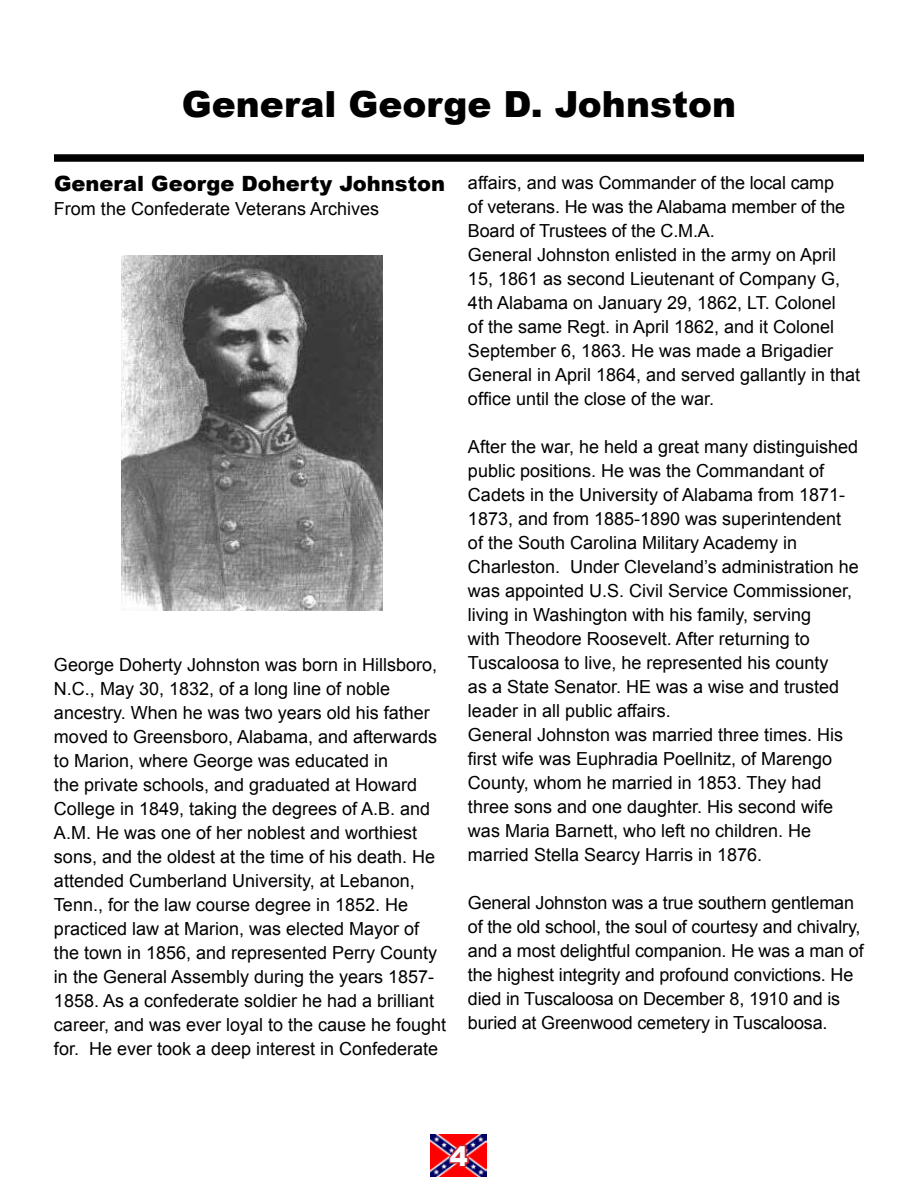
<style>
.page{position:relative;width:918px;height:1188px;background:#fff}
.page>*{position:absolute;margin:0;border:0;box-sizing:border-box;transform-origin:0 0}
.t1{font:900 36px "Arial";color:#000}
.t2{font:900 27px "Arial";color:#fff}
.t3{font:900 21px "Arial";color:#000}
.t4{font:18px/24px "Arial";color:#000}
</style>
<div class="page">
<img style="left:431px;top:1134px;width:56px;height:42px">
<div style="left:54px;top:154px;width:810px;height:8px;background:#000"></div>
<svg style="left:448px;top:1143px;width:22px;height:26px"></svg>
<img style="left:122px;top:255px;width:260px;height:356px">
<h1 class="t1" style="left:182px;top:78px;width:556px">General George D. Johnston</h1>
<p class="t3" style="left:54px;top:168px;width:393px">General George Doherty Johnston</p>
<p class="t4" style="left:54px;top:197px;width:327px">From the Confederate Veterans Archives</p>
<p class="t4" style="left:54px;top:653px;width:394px">George Doherty Johnston was born in Hillsboro, N.C., May 30, 1832, of a long line of noble ancestry. When he was two years old his father moved to Greensboro, Alabama, and afterwards to Marion, where George was educated in<br>the private schools, and graduated at Howard College in 1849, taking the degrees of A.B. and A.M. He was one of her noblest and worthiest sons, and the oldest at the time of his death. He attended Cumberland University, at Lebanon, Tenn., for the law course degree in 1852. He practiced law at Marion, was elected Mayor of the town in 1856, and represented Perry County in the General Assembly during the years 1857- 1858. As a confederate soldier he had a brilliant career, and was ever loyal to the cause he fought for. He ever took a deep interest in Confederate</p>
<p class="t4" style="left:468px;top:171px;width:394px">affairs, and was Commander of the local camp<br>of veterans. He was the Alabama member of the Board of Trustees of the C.M.A.<br>General Johnston enlisted in the army on April 15, 1861 as second Lieutenant of Company G, 4th Alabama on January 29, 1862, LT. Colonel<br>of the same Regt. in April 1862, and it Colonel September 6, 1863. He was made a Brigadier General in April 1864, and served gallantly in that office until the close of the war.</p>
<p class="t4" style="left:468px;top:435px;width:392px">After the war, he held a great many distinguished public positions. He was the Commandant of Cadets in the University of Alabama from 1871- 1873, and from 1885-1890 was superintendent of the South Carolina Military Academy in Charleston. Under Cleveland’s administration he was appointed U.S. Civil Service Commissioner, living in Washington with his family, serving<br>with Theodore Roosevelt. After returning to Tuscaloosa to live, he represented his county<br>as a State Senator. HE was a wise and trusted leader in all public affairs.<br>General Johnston was married three times. His first wife was Euphradia Poellnitz, of Marengo County, whom he married in 1853. They had three sons and one daughter. His second wife was Maria Barnett, who left no children. He married Stella Searcy Harris in 1876.</p>
<p class="t4" style="left:468px;top:891px;width:397px">General Johnston was a true southern gentleman of the old school, the soul of courtesy and chivalry, and a most delightful companion. He was a man of the highest integrity and profound convictions. He died in Tuscaloosa on December 8, 1910 and is buried at Greenwood cemetery in Tuscaloosa.</p>
<h2 class="t2" style="left:450px;top:1136px;width:20px">4</h2>
</div>
